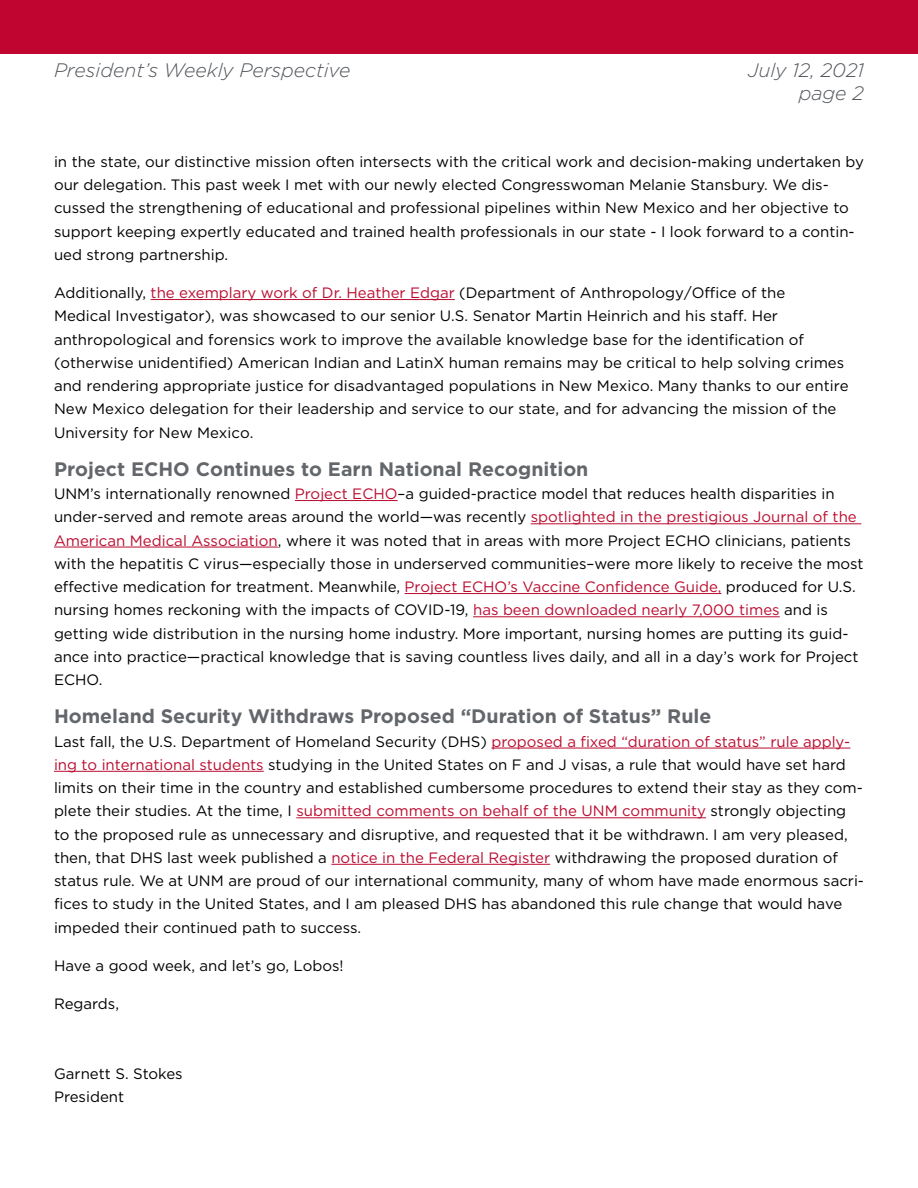
<style>
.page{position:relative;width:918px;height:1188px;background:#fff}
.page>*{position:absolute;margin:0;border:0;box-sizing:border-box;transform-origin:0 0}
.Normal__Web{font:700 19.5px "Gotham";color:#63666a}
.t1{font:italic 300 19.5px/23.4px "Gotham";color:#52555b;text-align:right}
.Normal__Web-2{font:15px/23.2px "Gotham";color:#000}
.s1{color:#ba0c2f}
</style>
<div class="page">
<hr style="left:151px;top:299px;width:304px;height:1px;background:#ba0c2f">
<hr style="left:295px;top:500px;width:103px;height:1px;background:#ba0c2f">
<hr style="left:531px;top:523px;width:330px;height:1px;background:#ba0c2f">
<hr style="left:54px;top:547px;width:224px;height:1px;background:#ba0c2f">
<hr style="left:405px;top:593px;width:316px;height:1px;background:#ba0c2f">
<hr style="left:473px;top:616px;width:307px;height:1px;background:#ba0c2f">
<hr style="left:491px;top:748px;width:359px;height:1px;background:#ba0c2f">
<hr style="left:54px;top:771px;width:210px;height:1px;background:#ba0c2f">
<hr style="left:296px;top:817px;width:410px;height:1px;background:#ba0c2f">
<hr style="left:331px;top:864px;width:219px;height:1px;background:#ba0c2f">
<div style="left:0;top:0;width:918px;height:53px;background:#c00630"></div>
<p class="t1" style="left:54px;top:58px;width:298px">President’s Weekly Perspective</p>
<p class="t1" style="left:748px;top:58px;width:118px">July 12, 2021 page 2</p>
<p class="Normal__Web-2" style="left:54px;top:150px;width:811px">in the state, our distinctive mission often intersects with the critical work and decision-making undertaken by our delegation. This past week I met with our newly elected Congresswoman Melanie Stansbury. We dis&shy;cussed the strengthening of educational and professional pipelines within New Mexico and her objective to support keeping expertly educated and trained health professionals in our state - I look forward to a contin&shy;ued strong partnership.</p>
<p class="Normal__Web-2" style="left:54px;top:281px;width:796px">Additionally, <span class="s1">the exemplary work of Dr. Heather Edgar</span> (Department of Anthropology/Office of the<br>Medical Investigator), was showcased to our senior U.S. Senator Martin Heinrich and his staff. Her anthropological and forensics work to improve the available knowledge base for the identification of (otherwise unidentified) American Indian and LatinX human remains may be critical to help solving crimes and rendering appropriate justice for disadvantaged populations in New Mexico. Many thanks to our entire New Mexico delegation for their leadership and service to our state, and for advancing the mission of the University for New Mexico.</p>
<p class="Normal__Web" style="left:54px;top:456px;width:536px">Project ECHO Continues to Earn National Recognition</p>
<p class="Normal__Web-2" style="left:54px;top:482px;width:811px">UNM’s internationally renowned <span class="s1">Project ECHO</span>–a guided-practice model that reduces health disparities in under-served and remote areas around the world—was recently <span class="s1">spotlighted in the prestigious Journal of the American Medical Association</span>, where it was noted that in areas with more Project ECHO clinicians, patients with the hepatitis C virus—especially those in underserved communities–were more likely to receive the most effective medication for treatment. Meanwhile, <span class="s1">Project ECHO’s Vaccine Confidence Guide,</span> produced for U.S. nursing homes reckoning with the impacts of COVID-19, <span class="s1">has been downloaded nearly 7,000 times</span> and is getting wide distribution in the nursing home industry. More important, nursing homes are putting its guid&shy;ance into practice—practical knowledge that is saving countless lives daily, and all in a day’s work for Project ECHO.</p>
<p class="Normal__Web" style="left:54px;top:703px;width:659px">Homeland Security Withdraws Proposed “Duration of Status” Rule</p>
<p class="Normal__Web-2" style="left:54px;top:729px;width:811px">Last fall, the U.S. Department of Homeland Security (DHS) <span class="s1">proposed a fixed “duration of status” rule apply&shy;ing to international students</span> studying in the United States on F and J visas, a rule that would have set hard limits on their time in the country and established cumbersome procedures to extend their stay as they com&shy;plete their studies. At the time, I <span class="s1">submitted comments on behalf of the UNM community</span> strongly objecting to the proposed rule as unnecessary and disruptive, and requested that it be withdrawn. I am very pleased, then, that DHS last week published a <span class="s1">notice in the Federal Register</span> withdrawing the proposed duration of status rule. We at UNM are proud of our international community, many of whom have made enormous sacri&shy;fices to study in the United States, and I am pleased DHS has abandoned this rule change that would have impeded their continued path to success.</p>
<p class="Normal__Web-2" style="left:54px;top:954px;width:291px">Have a good week, and let’s go, Lobos!</p>
<p class="Normal__Web-2" style="left:54px;top:992px;width:67px">Regards,</p>
<p class="Normal__Web-2" style="left:54px;top:1062px;width:130px">Garnett S. Stokes<br>President</p>
</div>
